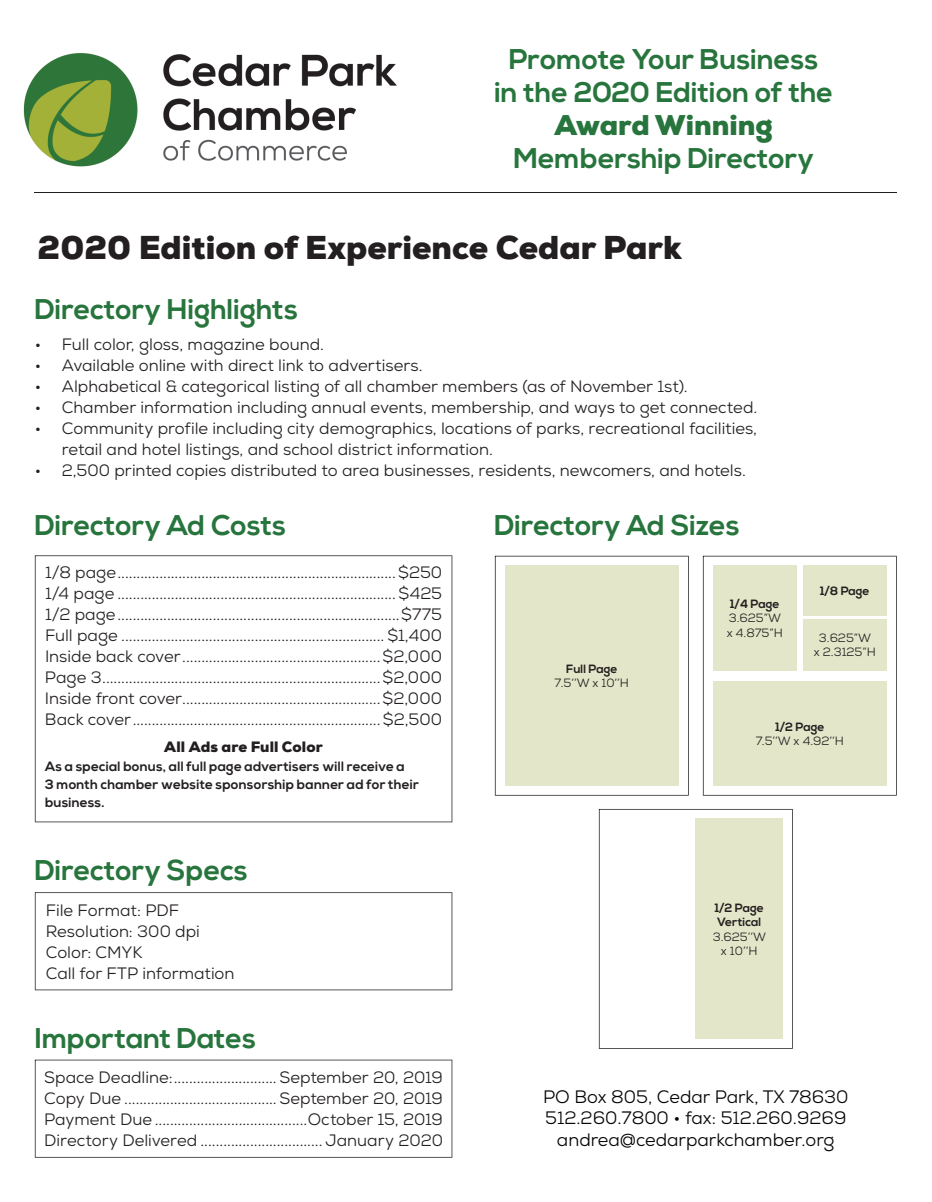
<style>
.page{position:relative;width:932px;height:1202px;background:#fff}
.page>*{position:absolute;margin:0;border:0;box-sizing:border-box;transform-origin:0 0}
.t1{font:900 33px "Nexa";color:#231f20}
.t2{font:700 28.5px/33px "Nexa";color:#27753d;text-align:center}
.t3{font:900 28.5px "Nexa";color:#27753d}
.t4{font:18px/21.6px "Nexa";color:#040503;text-align:center}
.t5{font:16.5px/21px "Nexa";color:#231f20}
.t6{font:900 15px "Nexa";letter-spacing:.01em;color:#231f20}
.t7{font:700 13.5px/18px "Nexa";letter-spacing:.01em;color:#231f20}
.t8{font:12px/14.4px "Nexa";color:#231f20;text-align:center}
.t9{font:700 12px/14.4px "Nexa";color:#231f20}
</style>
<div class="page">
<img style="left:23px;top:53px;width:874px;height:1105px">
<hr style="left:35px;top:192px;width:862px;height:1px;background:#231f20">
<svg style="left:599px;top:809px;width:193px;height:239px"></svg>
<svg style="left:495px;top:556px;width:193px;height:239px"></svg>
<div style="left:505px;top:565px;width:173px;height:220px;background:#e3e6c8"></div>
<svg style="left:703px;top:556px;width:193px;height:239px;fill:#e3e6c8"></svg>
<svg style="left:35px;top:892px;width:417px;height:98px"></svg>
<svg style="left:35px;top:555px;width:417px;height:267px"></svg>
<svg style="left:35px;top:1059px;width:417px;height:98px"></svg>
<h2 class="t2" style="left:494px;top:44px;width:340px">Promote Your Business in the 2020 Edition of the</h2>
<h2 class="t3" style="left:554px;top:107px;width:220px">Award Winning</h2>
<h2 class="t2" style="left:513px;top:143px;width:302px">Membership Directory</h2>
<h1 class="t1" style="left:38px;top:226px;width:645px">2020 Edition of Experience Cedar Park</h1>
<h2 class="t2" style="left:35px;top:293px;width:265px">Directory Highlights</h2>
<p class="t5" style="left:35px;top:334px;width:290px">• Full color, gloss, magazine bound.</p>
<p class="t5" style="left:35px;top:355px;width:389px">• Available online with direct link to advertisers.</p>
<p class="t5" style="left:35px;top:376px;width:654px">• Alphabetical &amp; categorical listing of all chamber members (as of November 1st).</p>
<p class="t5" style="left:35px;top:397px;width:723px">• Chamber information including annual events, membership, and ways to get connected.</p>
<p class="t5" style="left:62px;top:418px;width:696px;text-indent:-27px">• Community profile including city demographics, locations of parks, recreational facilities, retail and hotel listings, and school district information.</p>
<p class="t5" style="left:35px;top:460px;width:712px">• 2,500 printed copies distributed to area businesses, residents, newcomers, and hotels.</p>
<h2 class="t2" style="left:35px;top:510px;width:253px">Directory Ad Costs</h2>
<h2 class="t2" style="left:494px;top:510px;width:247px">Directory Ad Sizes</h2>
<p class="t5" style="left:45px;top:562px;width:398px;text-align:justify">1/8 page .........................................................................$250<br>1/4 page ......................................................................... $425<br>1/2 page ..........................................................................$775<br>Full page ..................................................................... $1,400<br>Inside back cover ....................................................$2,000<br>Page 3 .........................................................................$2,000<br>Inside front cover ....................................................$2,000<br>Back cover .................................................................$2,500</p>
<p class="t6" style="left:164px;top:736px;width:160px">All Ads are Full Color</p>
<p class="t7" style="left:45px;top:757px;width:375px">As a special bonus, all full page advertisers will receive a<br>3 month chamber website sponsorship banner ad for their business.</p>
<h2 class="t2" style="left:35px;top:855px;width:215px">Directory Specs</h2>
<p class="t5" style="left:46px;top:899px;width:190px">File Format: PDF<br>Resolution: 300 dpi<br>Color: CMYK<br>Call for FTP information</p>
<h2 class="t2" style="left:35px;top:1023px;width:223px">Important Dates</h2>
<p class="t5" style="left:44px;top:1066px;width:400px;text-align:justify">Space Deadline: ........................... September 20, 2019<br>Copy Due ........................................ September 20, 2019<br>Payment Due ........................................October 15, 2019<br>Directory Delivered ................................ January 2020</p>
<p class="t9" style="left:566px;top:662px;width:53px">Full Page</p>
<p class="t8" style="left:554px;top:676px;width:76px">7.5’’W x 10’’H</p>
<p class="t9" style="left:730px;top:597px;width:51px">1/4 Page</p>
<p class="t8" style="left:726px;top:611px;width:57px;text-align:left">3.625”W x 4.875”H</p>
<p class="t9" style="left:820px;top:584px;width:51px">1/8 Page</p>
<p class="t8" style="left:813px;top:630px;width:64px">3.625”W<br>x 2.3125”H</p>
<p class="t9" style="left:775px;top:720px;width:50px">1/2 Page</p>
<p class="t8" style="left:755px;top:734px;width:90px">7.5’’W x 4.92’’H</p>
<p class="t9" style="left:714px;top:901px;width:50px">1/2 Page<br>Vertical</p>
<p class="t8" style="left:712px;top:929px;width:55px">3.625’’W x 10’’H</p>
<p class="t4" style="left:543px;top:1085px;width:307px">PO Box 805, Cedar Park, TX 78630<br>512.260.7800 • fax: 512.260.9269 andrea@cedarparkchamber.org</p>
</div>
